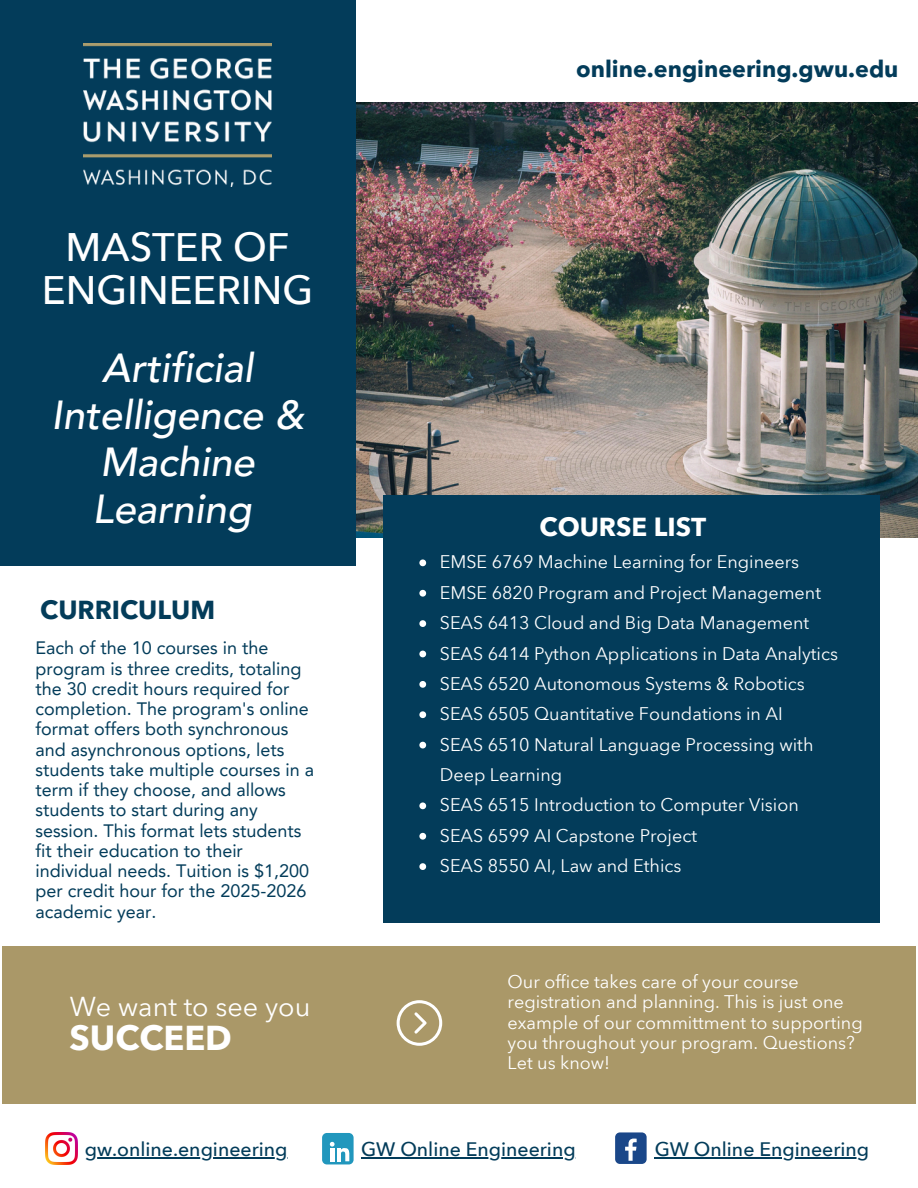
<style>
.page{position:relative;width:918px;height:1188px;background:#fff}
.page>*{position:absolute;margin:0;border:0;box-sizing:border-box;transform-origin:0 0}
.t1{font:italic 500 40.5px/47.2px "Avenir LT Pro";color:#fff;text-align:center}
.t2{font:500 39.75px/42.8px "Avenir Next Thai Modern";color:#fff;text-align:center}
.t3{font:700 34.5px "Avenir Next Thai Modern";color:#fff}
.t4{font:27px "Avenir Next Thai Modern";color:#fff}
.t5{font:700 25.95px "Avenir Next Thai Modern";color:#033c5a}
.t6{font:700 25.95px "Avenir Next Thai Modern";color:#fff}
.t7{font:700 23.25px "Avenir Next Thai Modern";color:#033c5a}
.t8{font:500 19.5px "Avenir Next Thai Modern";color:#033c5a}
.t9{font:18px/20.2px "Avenir Next Thai Modern";color:#fff}
.t10{font:18px/20.2px "Avenir LT Pro";color:#033c5a}
</style>
<div class="page">
<img style="left:355px;top:102px;width:563px;height:436px">
<div style="left:383px;top:496px;width:497px;height:427px;background:#033c5a"></div>
<div style="left:2px;top:947px;width:914px;height:157px;background:#aa9868"></div>
<div style="left:0;top:0;width:355px;height:566px;background:#033c5a"></div>
<img style="left:84px;top:43px;width:187px;height:143px">
<svg style="left:419px;top:559px;width:7px;height:7px"></svg>
<svg style="left:419px;top:590px;width:7px;height:7px"></svg>
<svg style="left:419px;top:620px;width:7px;height:7px"></svg>
<svg style="left:419px;top:651px;width:7px;height:6px"></svg>
<svg style="left:419px;top:681px;width:7px;height:7px"></svg>
<svg style="left:419px;top:711px;width:7px;height:7px"></svg>
<svg style="left:419px;top:742px;width:7px;height:6px"></svg>
<svg style="left:419px;top:802px;width:7px;height:7px"></svg>
<svg style="left:419px;top:833px;width:7px;height:7px"></svg>
<svg style="left:419px;top:863px;width:7px;height:7px"></svg>
<svg style="left:397px;top:1000px;width:45px;height:46px"></svg>
<img style="left:46px;top:1133px;width:31px;height:31px">
<hr style="left:85px;top:1158px;width:203px;height:1px;background:#033c5a">
<div style="left:322px;top:1133px;width:32px;height:31px;background:#2197bd;border-radius:5px"></div>
<svg style="left:330px;top:1142px;width:20px;height:19px"></svg>
<hr style="left:361px;top:1157px;width:215px;height:1px;background:#033c5a">
<hr style="left:655px;top:1157px;width:214px;height:1px;background:#033c5a">
<div style="left:615px;top:1132px;width:32px;height:32px;background:#1a4789;border-radius:5px"></div>
<svg style="left:625px;top:1139px;width:12px;height:22px"></svg>
<p class="t2" style="left:42px;top:224px;width:273px">MASTER OF<br>ENGINEERING</p>
<p class="t1" style="left:51px;top:348px;width:254px">Artificial<br>Intelligence &amp;<br>Machine<br>Learning</p>
<h1 class="t5" style="left:40px;top:589px;width:176px">CURRICULUM</h1>
<h2 class="t10" style="left:35px;top:640px;width:280px">Each of the 10 courses in the program is three credits, totaling the 30 credit hours required for completion. The program's online format offers both synchronous and asynchronous options, lets students take multiple courses in a term if they choose, and allows students to start during any session. This format lets students fit their education to their individual needs. Tuition is $1,200 per credit hour for the 2025-2026 academic year.</h2>
<p class="t4" style="left:70px;top:985px;width:242px">We want to see you</p>
<p class="t3" style="left:70px;top:1010px;width:164px">SUCCEED</p>
<p class="t7" style="left:576px;top:51px;width:324px">online.engineering.gwu.edu</p>
<h6 class="t6" style="left:540px;top:507px;width:168px">COURSE LIST</h6>
<p class="t9" style="left:440px;top:551px;width:361px">EMSE 6769 Machine Learning for Engineers</p>
<h4 class="t9" style="left:440px;top:582px;width:383px">EMSE 6820 Program and Project Management</h4>
<p class="t9" style="left:440px;top:612px;width:371px">SEAS 6413 Cloud and Big Data Management</p>
<p class="t9" style="left:440px;top:642px;width:400px">SEAS 6414 Python Applications in Data Analytics</p>
<p class="t9" style="left:440px;top:673px;width:366px">SEAS 6520 Autonomous Systems &amp; Robotics</p>
<p class="t9" style="left:440px;top:703px;width:344px">SEAS 6505 Quantitative Foundations in AI</p>
<p class="t9" style="left:440px;top:728px;width:375px;line-height:30.3px">SEAS 6510 Natural Language Processing with<br>Deep Learning</p>
<p class="t9" style="left:440px;top:794px;width:360px">SEAS 6515 Introduction to Computer Vision</p>
<p class="t9" style="left:440px;top:825px;width:259px">SEAS 6599 AI Capstone Project</p>
<p class="t9" style="left:440px;top:855px;width:243px">SEAS 8550 AI, Law and Ethics</p>
<h4 class="t9" style="left:508px;top:971px;width:357px">Our office takes care of your course registration and planning. This is just one example of our committment to supporting you throughout your program. Questions?<br>Let us know!</h4>
<h5 class="t8" style="left:85px;top:1134px;width:204px">gw.online.engineering</h5>
<h3 class="t8" style="left:361px;top:1134px;width:216px">GW Online Engineering</h3>
<p class="t8" style="left:655px;top:1134px;width:216px">GW Online Engineering</p>
</div>
